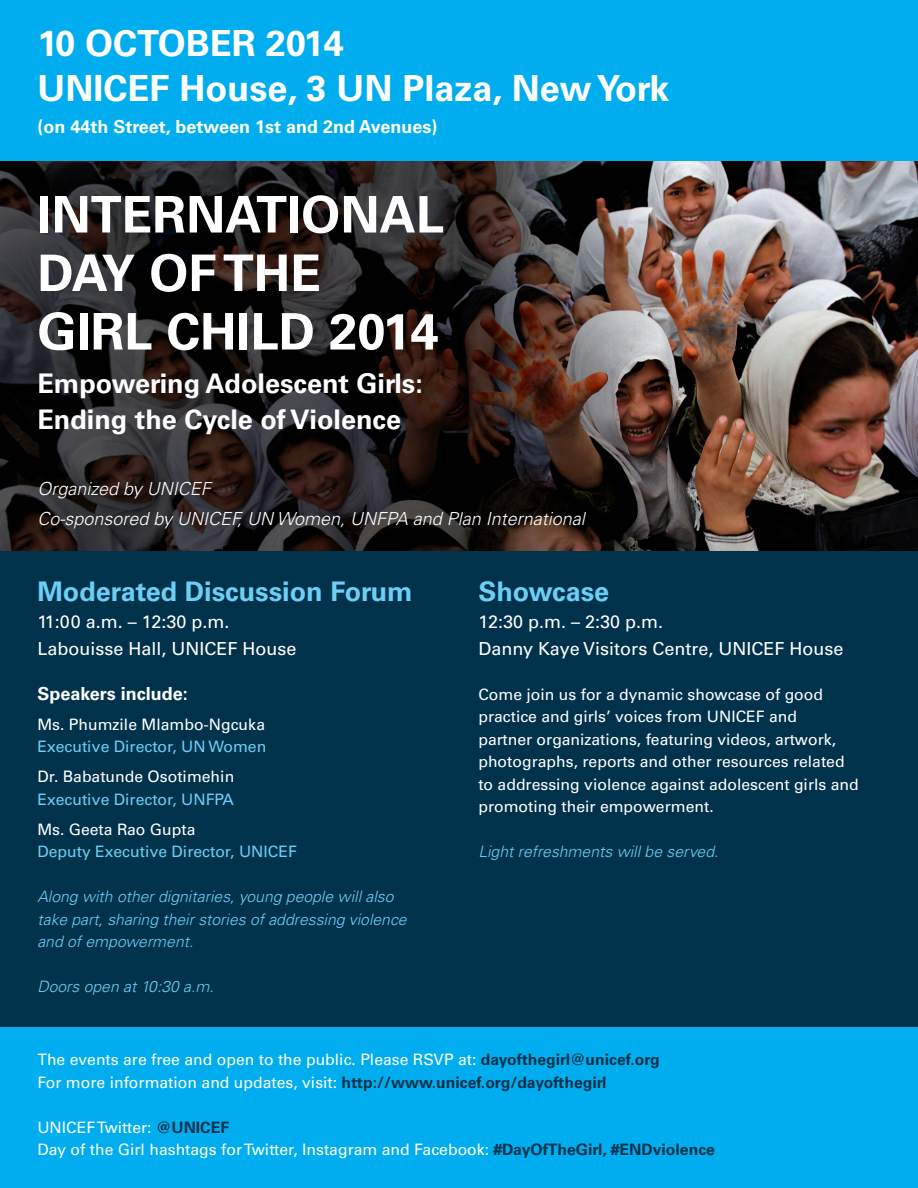
<style>
.page{position:relative;width:918px;height:1188px;background:#fff}
.page>*{position:absolute;margin:0;border:0;box-sizing:border-box;transform-origin:0 0}
.t1{font:700 50.4px/58.5px "Univers LT Std";color:#fff}
.t2{font:700 36px "Univers LT Std";color:#fff}
.t3{font:700 27px/36px "Univers LT Std";color:#fff}
.t4{font:700 27px "Univers LT Std";color:#6bcff6}
.t5{font:18px "Univers LT Std";color:#fff}
.t6{font:italic 300 18px/30px "Univers LT Std";color:#fff}
.t7{font:700 18px "Univers LT Std";color:#fff}
.t8{font:15.75px/22.5px "Univers LT Std";color:#fff}
.t9{font:italic 300 15.75px/22.5px "Univers LT Std";color:#6bcff6}
.t10{font:15.75px/22.5px "Univers LT Std";color:#6bcff6}
.s1{color:#fff}
.s2{font-weight:700;color:#00324c}
</style>
<div class="page">
<img style="left:657px;top:161px;width:261px;height:390px">
<svg style="left:0;top:161px;width:657px;height:390px;background:#2b2322"></svg>
<div style="left:0;top:551px;width:918px;height:490px;background:#00324c"></div>
<div style="left:0;top:0;width:918px;height:161px;background:#00aeef"></div>
<div style="left:0;top:1028px;width:918px;height:160px;background:#00aeef"></div>
<p class="t2" style="left:37px;top:23px;width:308px">10 OCTOBER 2014</p>
<p class="t2" style="left:37px;top:68px;width:634px">UNICEF House, 3 UN Plaza, New York</p>
<p class="t7" style="left:37px;top:116px;width:401px">(on 44th Street, between 1st and 2nd Avenues)</p>
<p class="t1" style="left:37px;top:186px;width:408px">INTERNATIONAL</p>
<p class="t1" style="left:37px;top:244px;width:403px">DAY OF THE<br>GIRL CHILD 2014</p>
<p class="t3" style="left:37px;top:366px;width:387px">Empowering Adolescent Girls:<br>Ending the Cycle of Violence</p>
<p class="t6" style="left:37px;top:474px;width:549px">Organized by UNICEF<br>Co-sponsored by UNICEF, UN Women, UNFPA and Plan International</p>
<p class="t4" style="left:37px;top:575px;width:377px">Moderated Discussion Forum</p>
<p class="t5" style="left:37px;top:611px;width:194px">11:00 a.m. – 12:30 p.m.</p>
<p class="t5" style="left:37px;top:638px;width:261px">Labouisse Hall, UNICEF House</p>
<p class="t7" style="left:37px;top:683px;width:152px">Speakers include:</p>
<p class="t10" style="left:37px;top:713px;width:230px"><span class="s1">Ms. Phumzile Mlambo-Ngcuka<br></span>Executive Director, UN Women</p>
<p class="t10" style="left:37px;top:765px;width:198px"><span class="s1">Dr. Babatunde Osotimehin<br></span>Executive Director, UNFPA</p>
<p class="t10" style="left:37px;top:818px;width:261px"><span class="s1">Ms. Geeta Rao Gupta<br></span>Deputy Executive Director, UNICEF</p>
<p class="t9" style="left:37px;top:886px;width:371px">Along with other dignitaries, young people will also take part, sharing their stories of addressing violence and of empowerment.</p>
<p class="t9" style="left:37px;top:976px;width:178px">Doors open at 10:30 a.m.</p>
<p class="t4" style="left:478px;top:575px;width:132px">Showcase</p>
<p class="t5" style="left:478px;top:611px;width:186px">12:30 p.m. – 2:30 p.m.</p>
<p class="t5" style="left:478px;top:638px;width:367px">Danny Kaye Visitors Centre, UNICEF House</p>
<p class="t8" style="left:478px;top:683px;width:382px">Come join us for a dynamic showcase of good practice and girls’ voices from UNICEF and<br>partner organizations, featuring videos, artwork, photographs, reports and other resources related to addressing violence against adolescent girls and promoting their empowerment.</p>
<p class="t9" style="left:478px;top:841px;width:242px">Light refreshments will be served.</p>
<p class="t8" style="left:37px;top:1048px;width:624px">The events are free and open to the public. Please RSVP at: <span class="s2">dayofthegirl@unicef.org</span></p>
<p class="t8" style="left:37px;top:1071px;width:571px">For more information and updates, visit: <span class="s2">http://www.unicef.org/dayofthegirl</span></p>
<p class="t8" style="left:37px;top:1116px;width:193px">UNICEF Twitter: <span class="s2">@UNICEF</span></p>
<p class="t8" style="left:37px;top:1138px;width:679px">Day of the Girl hashtags for Twitter, Instagram and Facebook: <span class="s2">#DayOfTheGirl, #ENDviolence</span></p>
</div>
